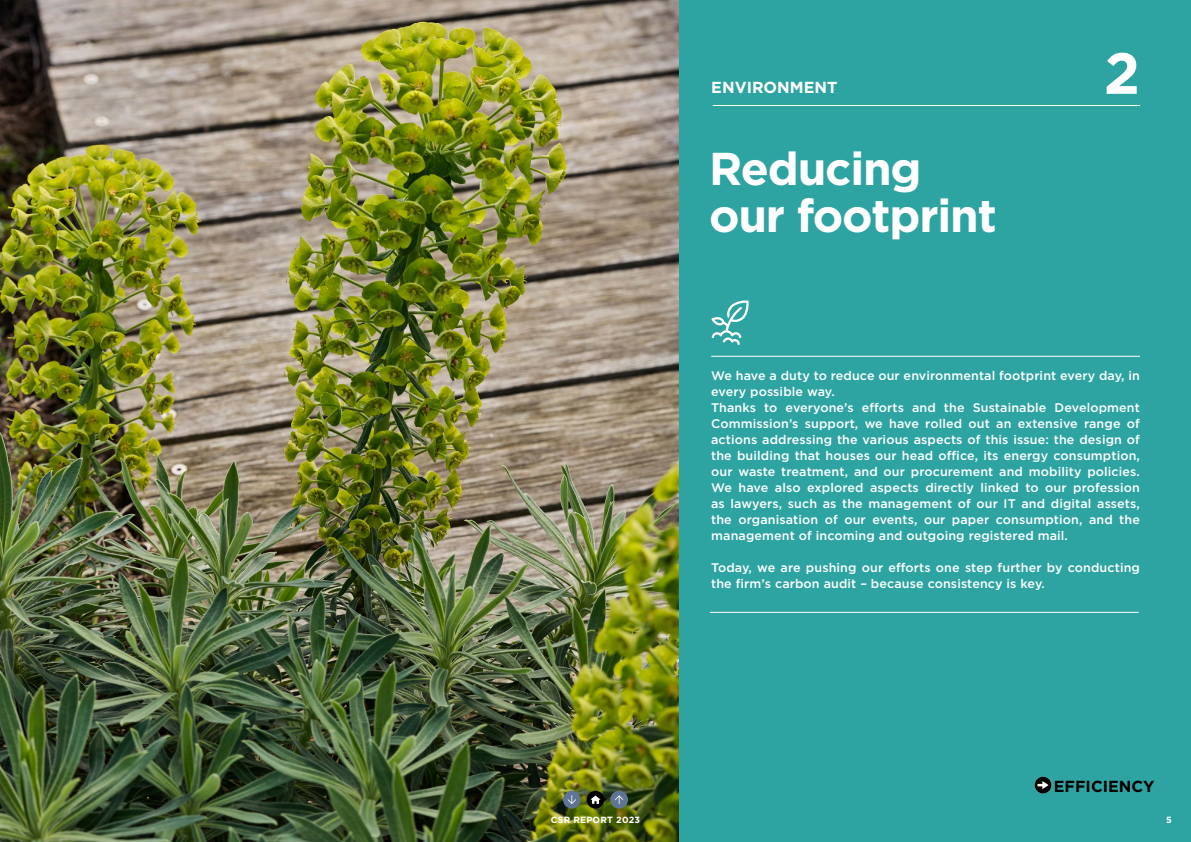
<style>
.page{position:relative;width:1191px;height:842px;background:#2ea4a2}
.page>*{position:absolute;margin:0;border:0;box-sizing:border-box;transform-origin:0 0}
.t1{font:700 58px "Gotham";color:#fff}
.t2{font:700 46px/47px "Gotham";letter-spacing:-.025em;color:#fff}
.t3{font:700 16px "Gotham";color:#fff}
.t4{font:700 16px "Gotham";color:#000}
.t5{font:500 12.5px/16px "Gotham";letter-spacing:.01em;color:#fff}
.t6{font:700 9px "Gotham";letter-spacing:.025em;color:#fff}
</style>
<div class="page">
<img style="left:0;top:0;width:678px;height:842px">
<svg style="left:711px;top:300px;width:38px;height:45px"></svg>
<hr style="left:711px;top:356px;width:429px;height:1px;background:#fff">
<hr style="left:710px;top:612px;width:428px;height:1px;background:#fff">
<hr style="left:712px;top:105px;width:428px;height:1px;background:#fff">
<svg style="left:1034px;top:777px;width:17px;height:16px"></svg>
<div style="left:610px;top:791px;width:18px;height:17px;background:#5f7593;border-radius:50%"></div>
<svg style="left:615px;top:795px;width:8px;height:9px"></svg>
<div style="left:563px;top:791px;width:17px;height:17px;background:#5f7593;border-radius:50%"></div>
<svg style="left:568px;top:795px;width:8px;height:9px"></svg>
<div style="left:586px;top:791px;width:18px;height:17px;background:#000;border-radius:50%"></div>
<svg style="left:590px;top:795px;width:10px;height:9px"></svg>
<p class="t3" style="left:711px;top:77px;width:128px">ENVIRONMENT</p>
<h2 class="t2" style="left:709px;top:145px;width:289px">Reducing our footprint</h2>
<h1 class="t1" style="left:1103px;top:35px;width:38px">2</h1>
<p class="t5" style="left:711px;top:368px;width:430px">We have a duty to reduce our environmental footprint every day, in every possible way.<br>Thanks to everyone’s efforts and the Sustainable Development Commission’s support, we have rolled out an extensive range of actions addressing the various aspects of this issue: the design of the building that houses our head office, its energy consumption, our waste treatment, and our procurement and mobility policies.<br>We have also explored aspects directly linked to our profession as lawyers, such as the management of our IT and digital assets, the organisation of our events, our paper consumption, and the management of incoming and outgoing registered mail.</p>
<p class="t5" style="left:711px;top:560px;width:430px">Today, we are pushing our efforts one step further by conducting the firm’s carbon audit – because consistency is key.</p>
<p class="t4" style="left:1054px;top:775px;width:102px">EFFICIENCY</p>
<p class="t6" style="left:551px;top:814px;width:91px">CSR REPORT 2023</p>
<p class="t6" style="left:1166px;top:814px;width:7px">5</p>
</div>
